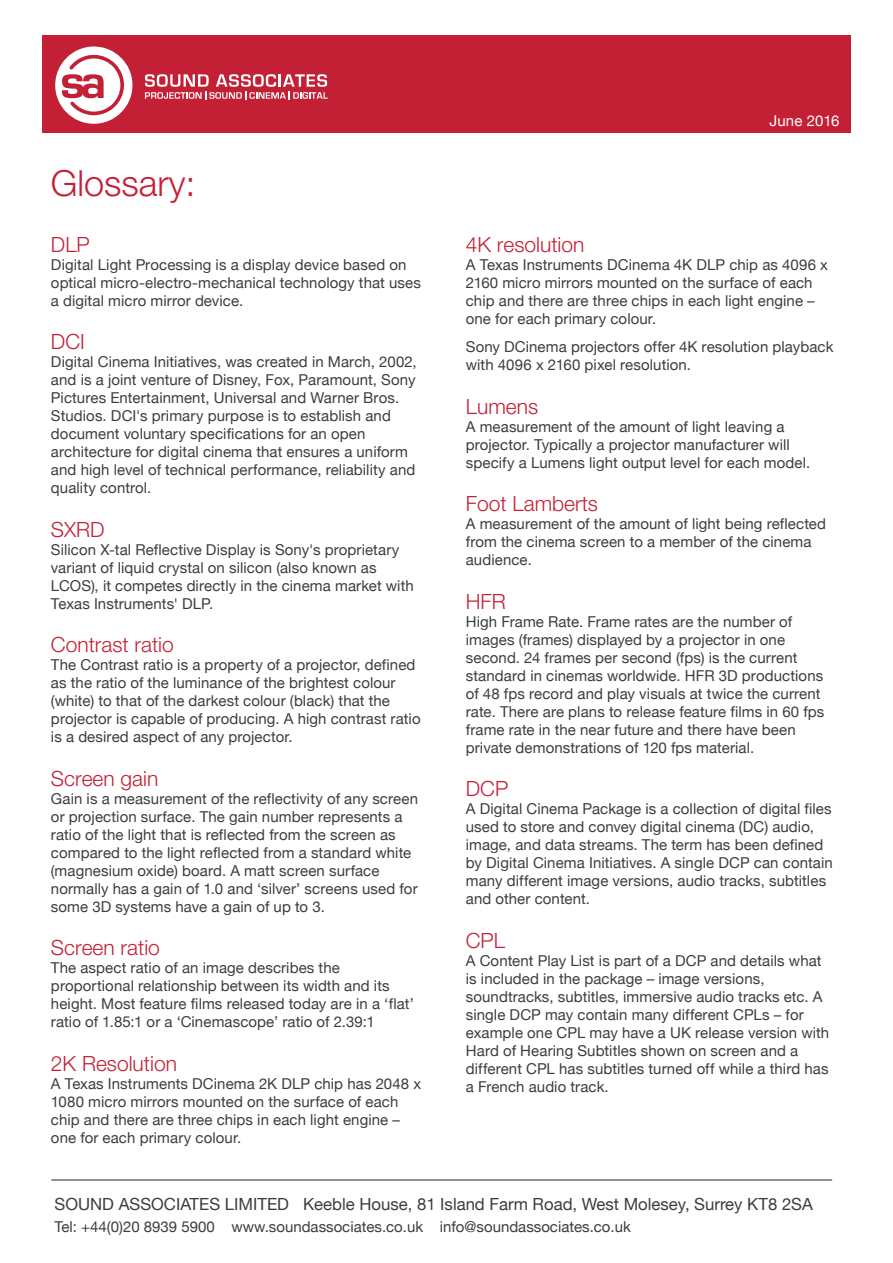
<style>
.page{position:relative;width:893px;height:1263px;background:#fff}
.page>*{position:absolute;margin:0;border:0;box-sizing:border-box;transform-origin:0 0}
.t1{font:300 36px "Helvetica Neue";color:#c32035}
.t2{font:300 21px "Helvetica Neue";color:#c32035}
.t3{font:16.65px "Helvetica Neue";color:#3d3d3c}
.t4{font:15px/18px "Helvetica Neue";letter-spacing:.005em;color:#3d3d3c}
.t5{font:15px "Helvetica Neue";letter-spacing:.005em;color:#fff}
</style>
<div class="page">
<div style="left:42px;top:36px;width:808px;height:97px;background:#c32035"></div>
<svg style="left:145px;top:74px;width:183px;height:25px"></svg>
<div style="left:55px;top:47px;width:77px;height:77px;background:#fff;border-radius:50%"></div>
<svg style="left:62px;top:55px;width:63px;height:61px"></svg>
<hr style="left:51px;top:1179px;width:781px;height:2px;background:#6d6e71">
<h1 class="t1" style="left:51px;top:161px;width:146px">Glossary:</h1>
<h2 class="t2" style="left:51px;top:231px;width:40px">DLP</h2>
<p class="t4" style="left:51px;top:256px;width:372px">Digital Light Processing is a display device based on optical micro-electro-mechanical technology that uses a digital micro mirror device.</p>
<h2 class="t2" style="left:51px;top:329px;width:35px">DCI</h2>
<p class="t4" style="left:51px;top:354px;width:367px">Digital Cinema Initiatives, was created in March, 2002, and is a joint venture of Disney, Fox, Paramount, Sony Pictures Entertainment, Universal and Warner Bros.<br>Studios. DCI's primary purpose is to establish and document voluntary specifications for an open architecture for digital cinema that ensures a uniform and high level of technical performance, reliability and quality control.</p>
<h2 class="t2" style="left:51px;top:516px;width:55px">SXRD</h2>
<p class="t4" style="left:51px;top:541px;width:364px">Silicon X-tal Reflective Display is Sony's proprietary variant of liquid crystal on silicon (also known as LCOS), it competes directly in the cinema market with Texas Instruments' DLP.</p>
<h2 class="t2" style="left:51px;top:632px;width:124px">Contrast ratio</h2>
<p class="t4" style="left:51px;top:657px;width:371px">The Contrast ratio is a property of a projector, defined as the ratio of the luminance of the brightest colour (white) to that of the darkest colour (black) that the projector is capable of producing. A high contrast ratio is a desired aspect of any projector.</p>
<h2 class="t2" style="left:51px;top:765px;width:109px">Screen gain</h2>
<p class="t4" style="left:51px;top:790px;width:369px">Gain is a measurement of the reflectivity of any screen or projection surface. The gain number represents a ratio of the light that is reflected from the screen as compared to the light reflected from a standard white (magnesium oxide) board. A matt screen surface normally has a gain of 1.0 and ‘silver’ screens used for some 3D systems have a gain of up to 3.</p>
<h2 class="t2" style="left:51px;top:935px;width:110px">Screen ratio</h2>
<p class="t4" style="left:51px;top:960px;width:365px">The aspect ratio of an image describes the proportional relationship between its width and its height. Most feature films released today are in a ‘flat’ ratio of 1.85:1 or a ‘Cinemascope’ ratio of 2.39:1</p>
<h2 class="t2" style="left:51px;top:1050px;width:128px">2K Resolution</h2>
<p class="t4" style="left:51px;top:1075px;width:372px">A Texas Instruments DCinema 2K DLP chip has 2048 x 1080 micro mirrors mounted on the surface of each chip and there are three chips in each light engine – one for each primary colour.</p>
<p class="t5" style="left:769px;top:110px;width:72px">June 2016</p>
<h2 class="t2" style="left:466px;top:231px;width:120px">4K resolution</h2>
<p class="t4" style="left:466px;top:256px;width:364px">A Texas Instruments DCinema 4K DLP chip as 4096 x 2160 micro mirrors mounted on the surface of each chip and there are three chips in each light engine – one for each primary colour.</p>
<p class="t4" style="left:466px;top:339px;width:369px">Sony DCinema projectors offer 4K resolution playback with 4096 x 2160 pixel resolution.</p>
<h2 class="t2" style="left:466px;top:393px;width:74px">Lumens</h2>
<p class="t4" style="left:466px;top:418px;width:346px">A measurement of the amount of light leaving a projector. Typically a projector manufacturer will specify a Lumens light output level for each model.</p>
<h2 class="t2" style="left:466px;top:491px;width:134px">Foot Lamberts</h2>
<p class="t4" style="left:466px;top:516px;width:362px">A measurement of the amount of light being reflected from the cinema screen to a member of the cinema audience.</p>
<h2 class="t2" style="left:466px;top:588px;width:42px">HFR</h2>
<p class="t4" style="left:466px;top:613px;width:360px">High Frame Rate. Frame rates are the number of images (frames) displayed by a projector in one second. 24 frames per second (fps) is the current standard in cinemas worldwide. HFR 3D productions of 48 fps record and play visuals at twice the current rate. There are plans to release feature films in 60 fps frame rate in the near future and there have been private demonstrations of 120 fps material.</p>
<h2 class="t2" style="left:466px;top:776px;width:44px">DCP</h2>
<p class="t4" style="left:466px;top:801px;width:369px">A Digital Cinema Package is a collection of digital files used to store and convey digital cinema (DC) audio, image, and data streams. The term has been defined by Digital Cinema Initiatives. A single DCP can contain many different image versions, audio tracks, subtitles and other content.</p>
<h2 class="t2" style="left:466px;top:927px;width:41px">CPL</h2>
<p class="t4" style="left:466px;top:952px;width:365px">A Content Play List is part of a DCP and details what is included in the package – image versions, soundtracks, subtitles, immersive audio tracks etc. A single DCP may contain many different CPLs – for example one CPL may have a UK release version with Hard of Hearing Subtitles shown on screen and a different CPL has subtitles turned off while a third has a French audio track.</p>
<p class="t3" style="left:55px;top:1191px;width:760px">SOUND ASSOCIATES LIMITED Keeble House, 81 Island Farm Road, West Molesey, Surrey KT8 2SA</p>
<p class="t4" style="left:55px;top:1218px;width:578px">Tel: +44(0)20 8939 5900 www.soundassociates.co.uk info@soundassociates.co.uk</p>
</div>
